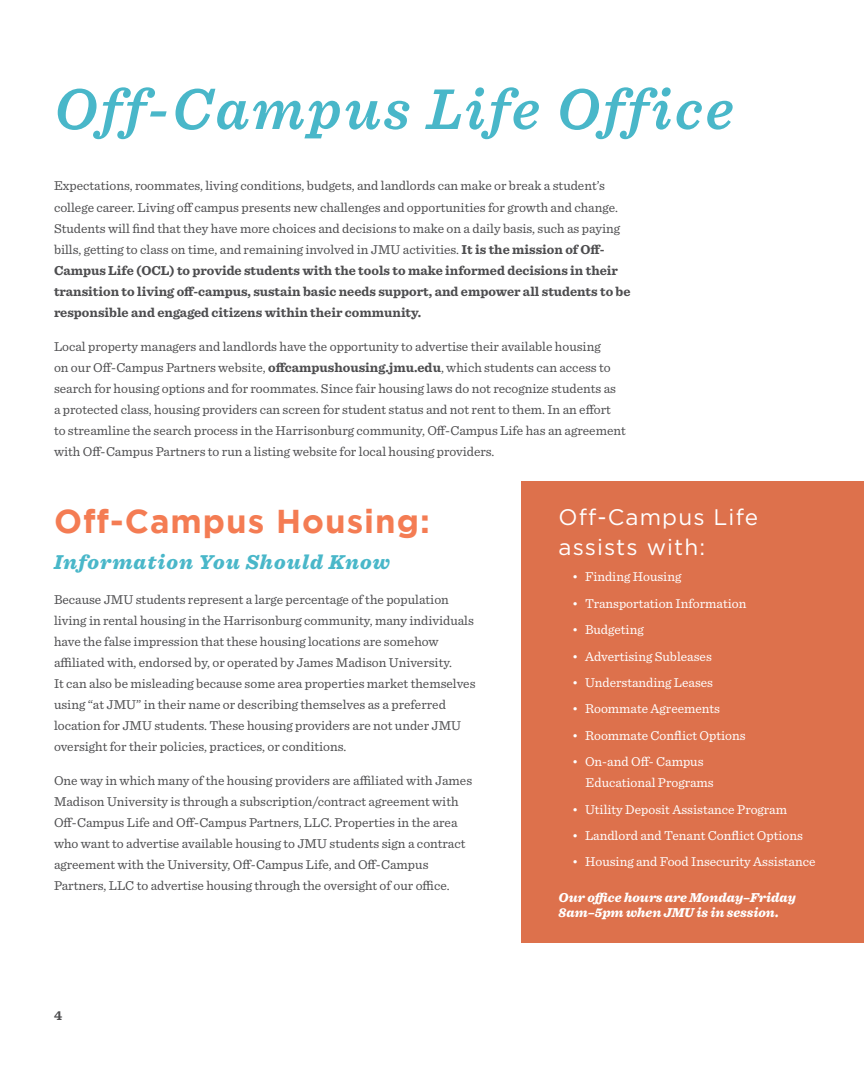
<style>
.page{position:relative;width:864px;height:1080px;background:#fff}
.page>*{position:absolute;margin:0;border:0;box-sizing:border-box;transform-origin:0 0}
.t1{font:italic 600 60px "Sentinel";letter-spacing:.05em;color:#49b7c9}
.t2{font:700 33px "Gotham";letter-spacing:.03em;color:#f47c53}
.t3{font:22.5px/30px "Gotham";letter-spacing:.05em;color:#fff}
.t4{font:italic 900 21px "Sentinel";letter-spacing:.05em;color:#49b7c9}
.t5{font:13.5px/21px "Sentinel";color:#4d4d4f}
.t6{font:13.5px/21px "Sentinel";color:#fff}
.t7{font:italic 900 13.5px/15px "Sentinel";color:#fff}
.t8{font:700 13.5px "Sentinel";color:#4d4d4f}
.s1{font-weight:700}
</style>
<div class="page">
<div style="left:521px;top:482px;width:343px;height:461px;background:#dd714c"></div>
<h1 class="t1" style="left:54px;top:63px;width:681px">Off-Campus Life Office</h1>
<p class="t5" style="left:54px;top:175px;width:578px">Expectations, roommates, living conditions, budgets, and landlords can make or break a student’s college career. Living off campus presents new challenges and opportunities for growth and change.<br>Students will find that they have more choices and decisions to make on a daily basis, such as paying bills, getting to class on time, and remaining involved in JMU activities. <span class="s1">It is the mission of Off-Campus Life (OCL) to provide students with the tools to make informed decisions in their transition to living off-campus, sustain basic needs support, and empower all students to be responsible and engaged citizens within their community.</span></p>
<p class="t5" style="left:54px;top:335px;width:573px">Local property managers and landlords have the opportunity to advertise their available housing<br>on our Off-Campus Partners website, <span class="s1">offcampushousing.jmu.edu</span>, which students can access to search for housing options and for roommates. Since fair housing laws do not recognize students as a protected class, housing providers can screen for student status and not rent to them. In an effort to streamline the search process in the Harrisonburg community, Off-Campus Life has an agreement with Off-Campus Partners to run a listing website for local housing providers.</p>
<h2 class="t2" style="left:54px;top:502px;width:377px">Off-Campus Housing:</h2>
<h3 class="t4" style="left:54px;top:545px;width:338px">Information You Should Know</h3>
<p class="t5" style="left:54px;top:588px;width:423px">Because JMU students represent a large percentage of the population living in rental housing in the Harrisonburg community, many individuals have the false impression that these housing locations are somehow affiliated with, endorsed by, or operated by James Madison University.<br>It can also be misleading because some area properties market themselves using “at JMU” in their name or describing themselves as a preferred location for JMU students. These housing providers are not under JMU oversight for their policies, practices, or conditions.</p>
<p class="t5" style="left:54px;top:769px;width:420px">One way in which many of the housing providers are affiliated with James Madison University is through a subscription/contract agreement with Off-Campus Life and Off-Campus Partners, LLC. Properties in the area who want to advertise available housing to JMU students sign a contract agreement with the University, Off-Campus Life, and Off-Campus Partners, LLC to advertise housing through the oversight of our office.</p>
<p class="t8" style="left:54px;top:1005px;width:10px">4</p>
<h3 class="t3" style="left:559px;top:502px;width:201px">Off-Campus Life assists with:</h3>
<p class="t6" style="left:572px;top:565px;width:111px">• Finding Housing</p>
<p class="t6" style="left:572px;top:592px;width:176px">• Transportation Information</p>
<p class="t6" style="left:572px;top:618px;width:73px">• Budgeting</p>
<p class="t6" style="left:572px;top:645px;width:141px">• Advertising Subleases</p>
<p class="t6" style="left:572px;top:671px;width:143px">• Understanding Leases</p>
<p class="t6" style="left:572px;top:698px;width:150px">• Roommate Agreements</p>
<p class="t6" style="left:572px;top:724px;width:175px">• Roommate Conflict Options</p>
<p class="t6" style="left:586px;top:750px;width:130px;text-indent:-14px">• On-and Off- Campus<br>Educational Programs</p>
<p class="t6" style="left:572px;top:798px;width:217px">• Utility Deposit Assistance Program</p>
<p class="t6" style="left:572px;top:824px;width:232px">• Landlord and Tenant Conflict Options</p>
<p class="t6" style="left:572px;top:851px;width:245px">• Housing and Food Insecurity Assistance</p>
<p class="t7" style="left:559px;top:889px;width:239px">Our office hours are Monday–Friday<br>8am–5pm when JMU is in session.</p>
</div>
